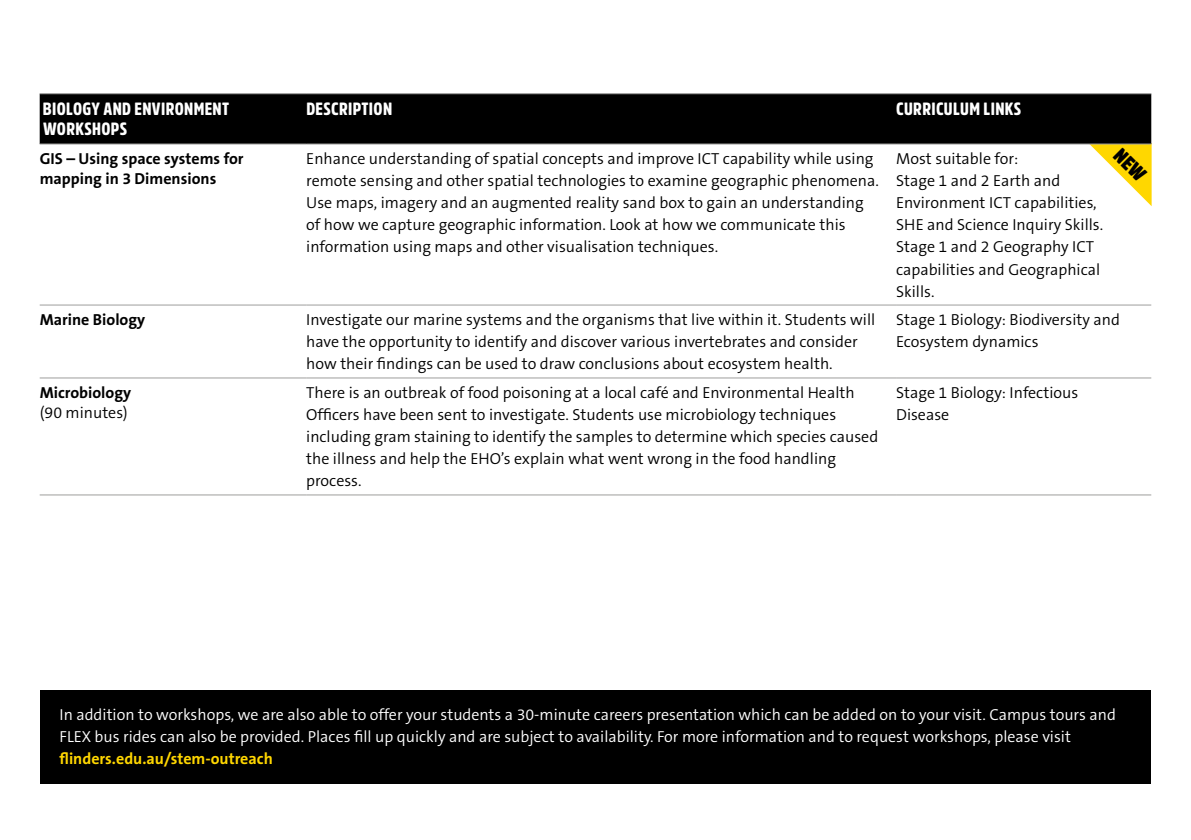
<style>
.page{position:relative;width:1191px;height:840px;background:#fff}
.page>*{position:absolute;margin:0;border:0;box-sizing:border-box;transform-origin:0 0}
.t1{font:900 17.6px/20px "Amsi Pro Cond";letter-spacing:.02em;color:#fff}
.t2{font:300 16px/22px "The Sans B4";color:#000}
.t3{font:300 16px/22px "The Sans B4";color:#fff}
.t4{font:700 16px/20px "The Sans B7";color:#000}
.t5{font:700 16px "The Sans B7";color:#ffd700}
</style>
<div class="page">
<div style="left:40px;top:689px;width:1110px;height:94px;background:#000"></div>
<div style="left:40px;top:94px;width:1111px;height:50px;background:#000"></div>
<hr style="left:40px;top:93px;width:266px;height:1px;background:#9d9d9c">
<hr style="left:306px;top:93px;width:590px;height:1px;background:#9d9d9c">
<hr style="left:896px;top:93px;width:255px;height:1px;background:#9d9d9c">
<hr style="left:40px;top:144px;width:266px;height:1px;background:#9d9d9c">
<hr style="left:306px;top:144px;width:590px;height:1px;background:#9d9d9c">
<hr style="left:896px;top:144px;width:255px;height:1px;background:#9d9d9c">
<hr style="left:40px;top:304px;width:266px;height:1px;background:#9d9d9c">
<hr style="left:306px;top:304px;width:590px;height:1px;background:#9d9d9c">
<hr style="left:896px;top:304px;width:255px;height:1px;background:#9d9d9c">
<hr style="left:40px;top:377px;width:266px;height:1px;background:#9d9d9c">
<hr style="left:306px;top:377px;width:590px;height:1px;background:#9d9d9c">
<hr style="left:896px;top:377px;width:255px;height:1px;background:#9d9d9c">
<hr style="left:40px;top:494px;width:266px;height:1px;background:#9d9d9c">
<hr style="left:306px;top:494px;width:590px;height:1px;background:#9d9d9c">
<hr style="left:896px;top:494px;width:255px;height:1px;background:#9d9d9c">
<svg style="left:1088px;top:143px;width:63px;height:63px"></svg>
<p class="t1" style="left:43px;top:99px;width:188px">BIOLOGY AND ENVIRONMENT<br>WORKSHOPS</p>
<p class="t1" style="left:306px;top:99px;width:87px">DESCRIPTION</p>
<p class="t1" style="left:896px;top:99px;width:127px">CURRICULUM LINKS</p>
<p class="t4" style="left:40px;top:149px;width:205px">GIS – Using space systems for mapping in 3 Dimensions</p>
<p class="t2" style="left:306px;top:148px;width:574px">Enhance understanding of spatial concepts and improve ICT capability while using remote sensing and other spatial technologies to examine geographic phenomena.<br>Use maps, imagery and an augmented reality sand box to gain an understanding of how we capture geographic information. Look at how we communicate this information using maps and other visualisation techniques.</p>
<p class="t2" style="left:896px;top:148px;width:209px">Most suitable for:<br>Stage 1 and 2 Earth and<br>Environment ICT capabilities,<br>SHE and Science Inquiry Skills.<br>Stage 1 and 2 Geography ICT capabilities and Geographical<br>Skills.</p>
<p class="t4" style="left:40px;top:310px;width:107px">Marine Biology</p>
<p class="t2" style="left:306px;top:309px;width:570px">Investigate our marine systems and the organisms that live within it. Students will have the opportunity to identify and discover various invertebrates and consider how their findings can be used to draw conclusions about ecosystem health.</p>
<p class="t2" style="left:896px;top:309px;width:225px">Stage 1 Biology: Biodiversity and<br>Ecosystem dynamics</p>
<p class="t4" style="left:40px;top:383px;width:93px">Microbiology</p>
<p class="t2" style="left:40px;top:402px;width:90px">(90 minutes)</p>
<p class="t2" style="left:306px;top:382px;width:573px">There is an outbreak of food poisoning at a local café and Environmental Health Officers have been sent to investigate. Students use microbiology techniques including gram staining to identify the samples to determine which species caused the illness and help the EHO’s explain what went wrong in the food handling process.</p>
<p class="t2" style="left:896px;top:382px;width:184px">Stage 1 Biology: Infectious<br>Disease</p>
<p class="t3" style="left:60px;top:703px;width:1058px">In addition to workshops, we are also able to offer your students a 30-minute careers presentation which can be added on to your visit. Campus tours and<br>FLEX bus rides can also be provided. Places fill up quickly and are subject to availability. For more information and to request workshops, please visit</p>
<p class="t5" style="left:60px;top:749px;width:215px">flinders.edu.au/stem-outreach</p>
</div>
